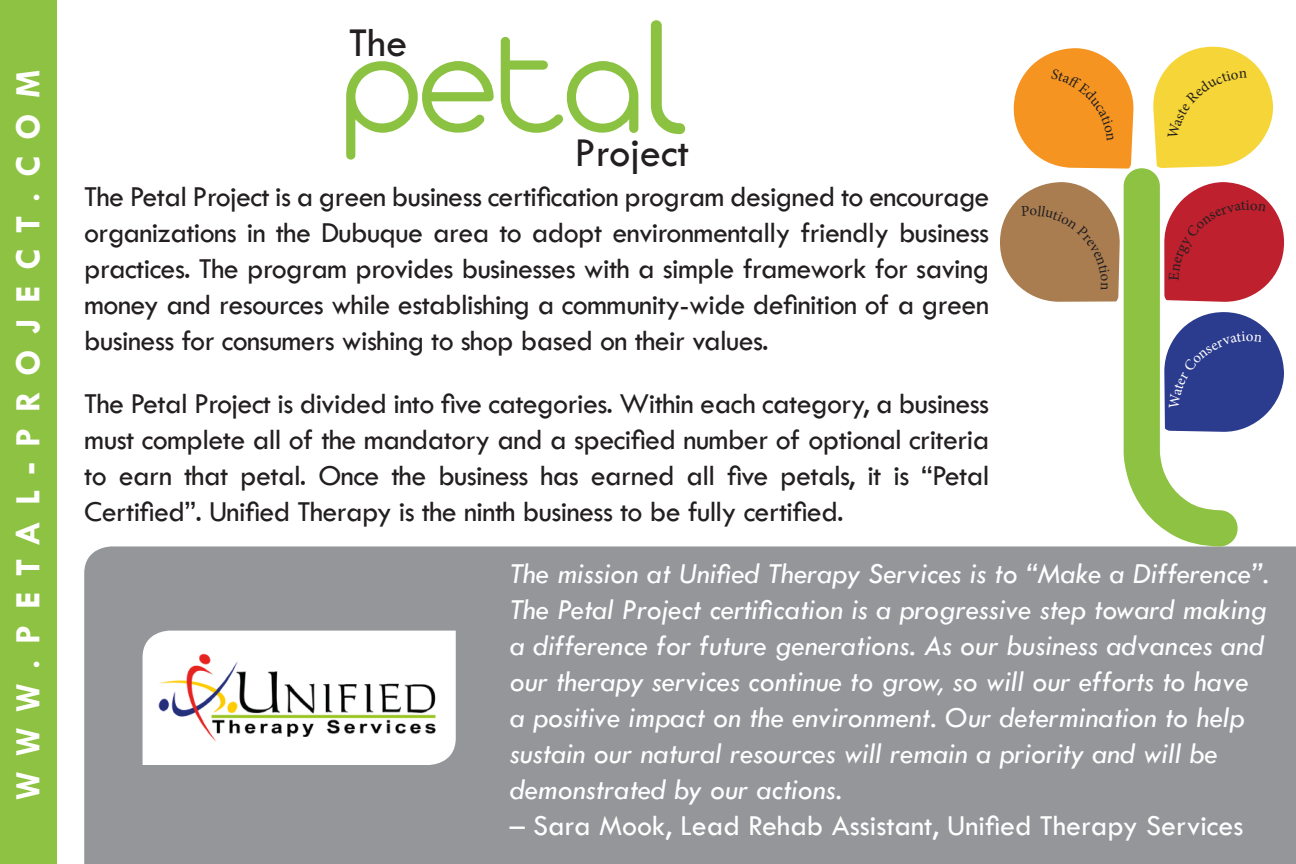
<style>
.page{position:relative;width:1296px;height:864px;background:#fff}
.page>*{position:absolute;margin:0;border:0;box-sizing:border-box;transform-origin:0 0}
.t1{font:42.6px "Tw Cen";color:#231f20}
.t2{font:700 36px "Tw Cen";letter-spacing:.44em;color:#fff}
.t3{font:30px/36px "Tw Cen";letter-spacing:-.02em;color:#231f20;text-align:justify}
.t4{font:italic 30px/36px "Tw Cen";color:#fff}
.t5{font:30px "Tw Cen";color:#fff}
</style>
<div class="page">
<div style="left:84px;top:546px;width:1212px;height:318px;background:#949699"></div>
<div style="left:0;top:0;width:56px;height:864px;background:#8dc242"></div>
<svg style="left:651px;top:20px;width:34px;height:114px"></svg>
<svg style="left:346px;top:61px;width:148px;height:99px"></svg>
<svg style="left:501px;top:37px;width:137px;height:96px"></svg>
<svg style="left:143px;top:631px;width:313px;height:134px"></svg>
<img style="left:156px;top:645px;width:287px;height:110px">
<svg style="left:1000px;top:47px;width:284px;height:499px"></svg>
<p class="t2" style="left:6px;top:800px;width:733px;rotate:-90deg">WWW.PETAL-PROJECT.COM</p>
<p class="t1" style="left:349px;top:17px;width:60px">The</p>
<p class="t1" style="left:574px;top:127px;width:116px">Project</p>
<p class="t3" style="left:84px;top:179px;width:907px">The Petal Project is a green business certification program designed to encourage organizations in the Dubuque area to adopt environmentally friendly business practices. The program provides businesses with a simple framework for saving money and resources while establishing a community-wide definition of a green business for consumers wishing to shop based on their values.</p>
<p class="t3" style="left:84px;top:386px;width:907px">The Petal Project is divided into five categories. Within each category, a business must complete all of the mandatory and a specified number of optional criteria to earn that petal. Once the business has earned all five petals, it is “Petal Certified”. Unified Therapy is the ninth business to be fully certified.</p>
<p class="t4" style="left:510px;top:555px;width:761px">The mission at Unified Therapy Services is to “Make a Difference”.<br>The Petal Project certification is a progressive step toward making a difference for future generations. As our business advances and our therapy services continue to grow, so will our efforts to have a positive impact on the environment. Our determination to help sustain our natural resources will remain a priority and will be demonstrated by our actions.</p>
<p class="t5" style="left:510px;top:807px;width:735px">– Sara Mook, Lead Rehab Assistant, Unified Therapy Services</p>
</div>
